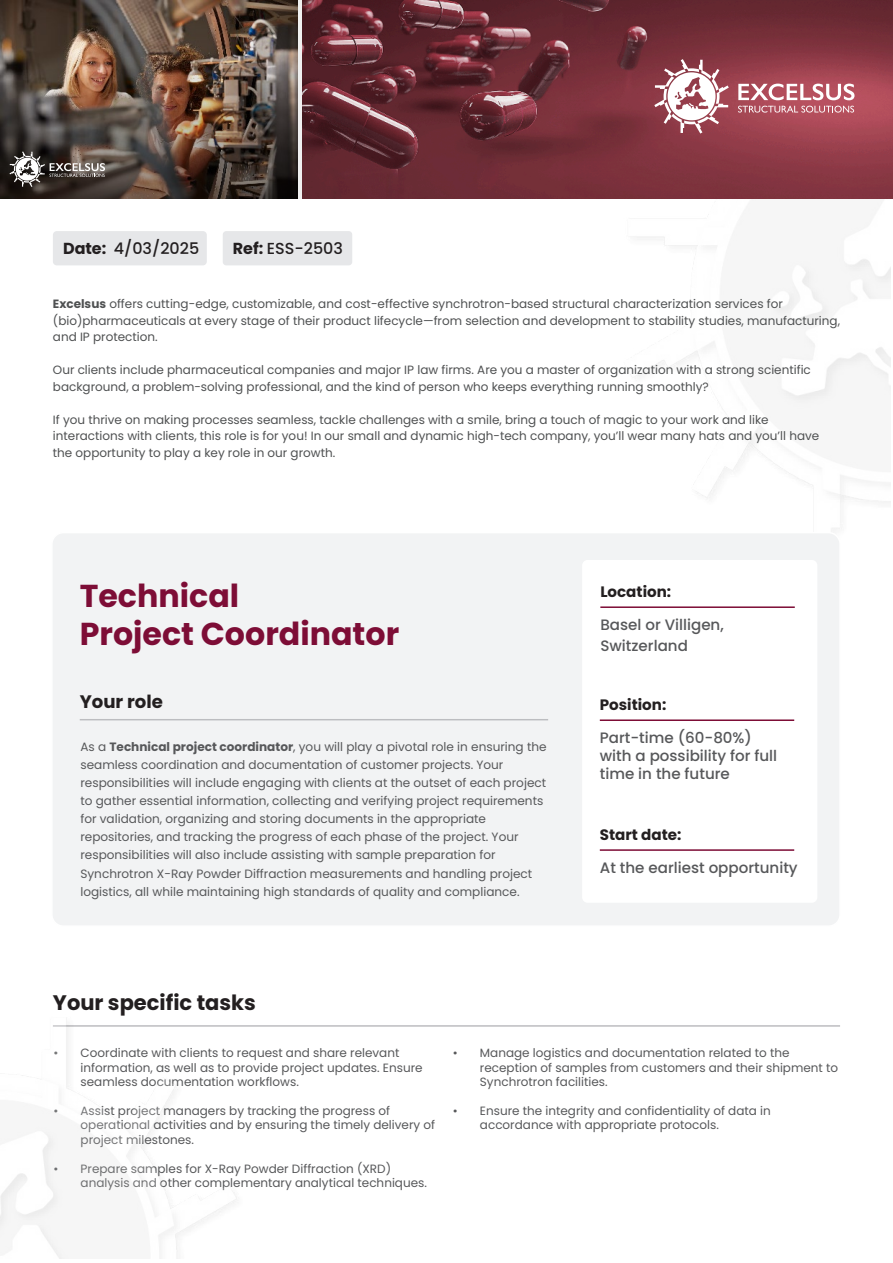
<style>
.page{position:relative;width:893px;height:1263px;background:#fff}
.page>*{position:absolute;margin:0;border:0;box-sizing:border-box;transform-origin:0 0}
.t1{font:700 31.65px/38px "Poppins";color:#7d0d36}
.t2{font:700 21px "Poppins";color:#231f20}
.t3{font:700 18.15px "Poppins";color:#231f20}
.t4{font:500 15.9px "Poppins";color:#231f20}
.t5{font:500 15.15px/18.1px "Poppins";color:#57585a}
.t6{font:700 15.15px "Poppins";color:#231f20}
.t7{font:12px/18.1px "Poppins";color:#57585a}
.t8{font:12px/16.5px "Poppins";color:#4f5152}
.s1{font-weight:700}
</style>
<div class="page">
<div style="left:52px;top:533px;width:788px;height:393px;background:#f2f3f4;border-radius:12px"></div>
<div style="left:53px;top:231px;width:154px;height:34px;background:#e6e7e9;border-radius:4px"></div>
<div style="left:223px;top:231px;width:129px;height:34px;background:#e6e7e9;border-radius:4px"></div>
<div style="left:582px;top:560px;width:235px;height:343px;background:#fff;border-radius:5px"></div>
<hr style="left:600px;top:606px;width:195px;height:2px;background:#7d0d36">
<hr style="left:600px;top:719px;width:194px;height:2px;background:#7d0d36">
<hr style="left:600px;top:849px;width:194px;height:2px;background:#7d0d36">
<hr style="left:80px;top:719px;width:468px;height:1px;background:#bcbdc0">
<hr style="left:53px;top:1025px;width:787px;height:2px;background:#bcbdc0">
<img style="left:0;top:917px;width:418px;height:341px">
<img style="left:303px;top:0;width:590px;height:199px">
<svg style="left:738px;top:84px;width:116px;height:16px"></svg>
<svg style="left:738px;top:106px;width:116px;height:7px"></svg>
<svg style="left:654px;top:59px;width:75px;height:75px"></svg>
<img style="left:0;top:0;width:298px;height:199px">
<svg style="left:9px;top:151px;width:96px;height:36px;background:#635c58"></svg>
<h3 class="t4" style="left:63px;top:239px;width:138px"><span class="s1">Date:</span> 4/03/2025</h3>
<h3 class="t4" style="left:233px;top:239px;width:112px"><span class="s1">Ref:</span> ESS-2503</h3>
<p class="t8" style="left:53px;top:296px;width:789px"><span class="s1">Excelsus</span> offers cutting-edge, customizable, and cost-effective synchrotron-based structural characterization services for (bio)pharmaceuticals at every stage of their product lifecycle—from selection and development to stability studies, manufacturing, and IP protection.</p>
<p class="t8" style="left:53px;top:362px;width:759px">Our clients include pharmaceutical companies and major IP law firms. Are you a master of organization with a strong scientific background, a problem-solving professional, and the kind of person who keeps everything running smoothly?</p>
<p class="t8" style="left:53px;top:411px;width:768px">If you thrive on making processes seamless, tackle challenges with a smile, bring a touch of magic to your work and like interactions with clients, this role is for you! In our small and dynamic high-tech company, you’ll wear many hats and you’ll have the opportunity to play a key role in our growth.</p>
<h1 class="t1" style="left:80px;top:577px;width:321px">Technical<br>Project Coordinator</h1>
<h3 class="t3" style="left:80px;top:691px;width:85px">Your role</h3>
<p class="t7" style="left:80px;top:738px;width:468px">As a <span class="s1">Technical project coordinator</span>, you will play a pivotal role in ensuring the seamless coordination and documentation of customer projects. Your responsibilities will include engaging with clients at the outset of each project to gather essential information, collecting and verifying project requirements for validation, organizing and storing documents in the appropriate repositories, and tracking the progress of each phase of the project. Your responsibilities will also include assisting with sample preparation for Synchrotron X-Ray Powder Diffraction measurements and handling project logistics, all while maintaining high standards of quality and compliance.</p>
<p class="t6" style="left:600px;top:583px;width:72px">Location:</p>
<p class="t5" style="left:600px;top:614px;width:125px;line-height:21.1px">Basel or Villigen,<br>Switzerland</p>
<p class="t6" style="left:600px;top:696px;width:68px">Position:</p>
<p class="t5" style="left:600px;top:729px;width:179px">Part-time (60-80%) with a possibility for full time in the future</p>
<p class="t6" style="left:600px;top:825px;width:83px">Start date:</p>
<p class="t5" style="left:600px;top:858px;width:199px">At the earliest opportunity</p>
<h2 class="t2" style="left:53px;top:990px;width:204px">Your specific tasks</h2>
<p class="t7" style="left:81px;top:1046px;width:344px;line-height:14.4px;text-indent:-27px">• Coordinate with clients to request and share relevant information, as well as to provide project updates. Ensure seamless documentation workflows.</p>
<p class="t7" style="left:81px;top:1103px;width:356px;line-height:14.4px;text-indent:-27px">• Assist project managers by tracking the progress of operational activities and by ensuring the timely delivery of project milestones.</p>
<p class="t7" style="left:81px;top:1161px;width:348px;line-height:14.4px;text-indent:-27px">• Prepare samples for X-Ray Powder Diffraction (XRD) analysis and other complementary analytical techniques.</p>
<p class="t7" style="left:480px;top:1046px;width:360px;line-height:14.4px;text-indent:-27px">• Manage logistics and documentation related to the reception of samples from customers and their shipment to<br>Synchrotron facilities.</p>
<p class="t7" style="left:480px;top:1103px;width:292px;line-height:14.4px;text-indent:-27px">• Ensure the integrity and confidentiality of data in accordance with appropriate protocols.</p>
</div>
